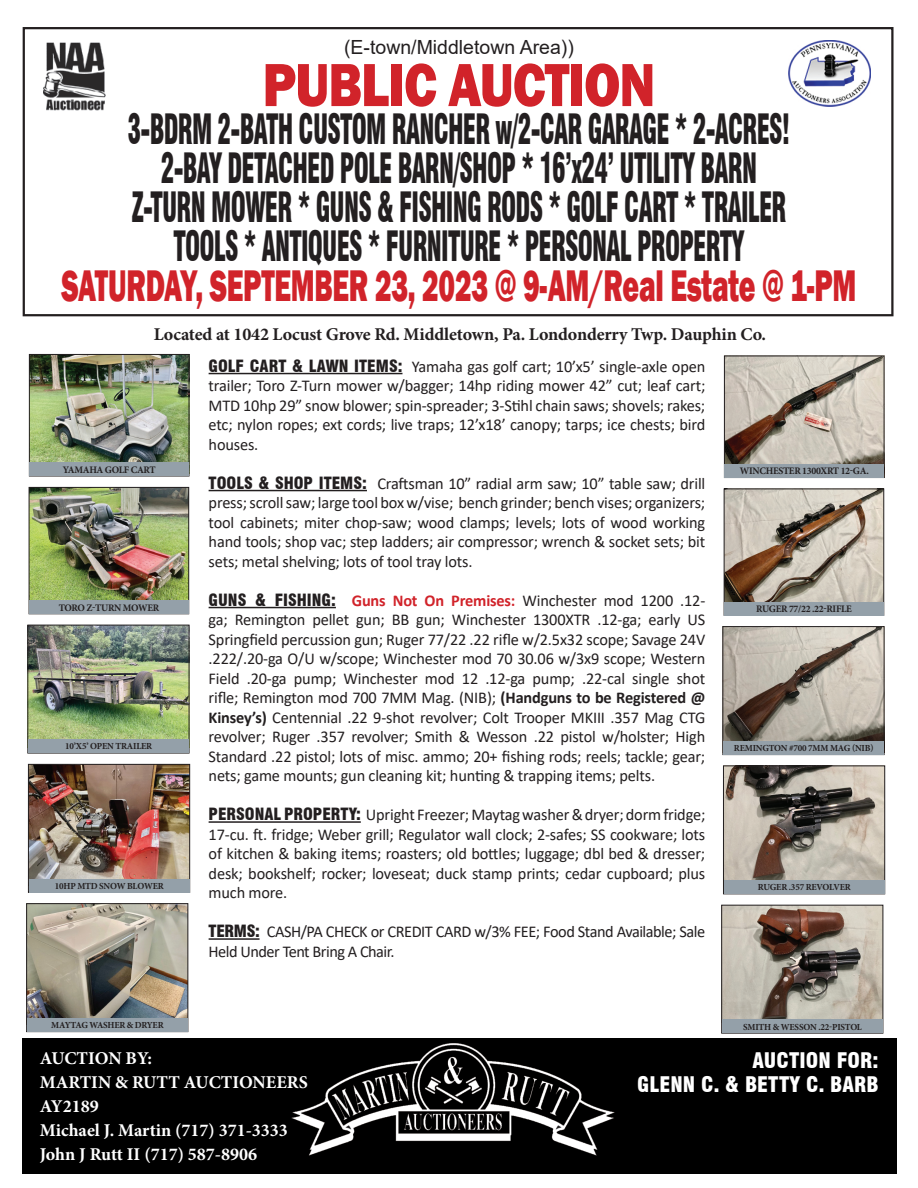
<style>
.page{position:relative;width:918px;height:1188px;background:#fff}
.page>*{position:absolute;margin:0;border:0;box-sizing:border-box;transform-origin:0 0}
.t1{font:800 63px "Franklin Gothic";letter-spacing:-.02em;color:#d1232a;scale:.83 1}
.t2{font:800 45.6px "Franklin Gothic";letter-spacing:-.01em;color:#d1232a;scale:.63 1}
.t3{font:900 condensed 40.8px/39px "Swiss 721 BT";letter-spacing:-.03em;color:#231f20;text-align:center;scale:.62 1}
.t4{font:900 condensed 21px/24px "Swiss 721 BT";letter-spacing:.005em;color:#fff;text-align:right}
.t5{font:19.5px "Arial";color:#231f20}
.t6{font:700 18px/24px "Minion Pro";color:#fff}
.t7{font:700 18px "Minion Pro";letter-spacing:-.01em;color:#231f20}
.t8{font:16.5px/19.5px "Calibri";letter-spacing:-.01em;color:#231f20;text-align:justify}
.t9{font:16.5px/19.5px "Calibri";letter-spacing:-.03em;color:#231f20}
.t10{font:700 10.05px "Minion Pro";letter-spacing:-.03em;color:#231f20}
.t11{font:700 9.3px "Minion Pro";letter-spacing:-.02em;color:#231f20}
.s1{font-family:"Swiss 721 BT";font-weight:900;font-stretch:condensed}
.s2{font-weight:700;color:#d1232a}
.s3{font-weight:700}
</style>
<div class="page">
<hr style="left:209px;top:373px;width:193px;height:1px;background:#231f20">
<hr style="left:209px;top:490px;width:158px;height:1px;background:#231f20">
<hr style="left:209px;top:607px;width:127px;height:1px;background:#231f20">
<hr style="left:209px;top:821px;width:152px;height:2px;background:#231f20">
<hr style="left:209px;top:938px;width:51px;height:2px;background:#231f20">
<img style="left:23px;top:1038px;width:873px;height:135px">
<img style="left:788px;top:40px;width:83px;height:67px">
<img style="left:43px;top:42px;width:63px;height:69px">
<div style="left:23px;top:27px;width:871px;height:289px;border:2px solid #231f20"></div>
<img style="left:726px;top:358px;width:156px;height:106px">
<div style="left:724px;top:356px;width:160px;height:122px;border:1px solid #231f20"></div>
<div style="left:725px;top:464px;width:159px;height:14px;background:#94a0a9"></div>
<img style="left:726px;top:491px;width:156px;height:111px">
<div style="left:724px;top:489px;width:160px;height:127px;border:1px solid #231f20"></div>
<div style="left:724px;top:602px;width:160px;height:13px;background:#94a0a9"></div>
<img style="left:725px;top:628px;width:157px;height:113px">
<div style="left:723px;top:626px;width:161px;height:129px;border:1px solid #231f20"></div>
<div style="left:723px;top:741px;width:161px;height:14px;background:#94a0a9"></div>
<img style="left:725px;top:768px;width:158px;height:112px">
<div style="left:723px;top:766px;width:162px;height:128px;border:1px solid #231f20"></div>
<div style="left:724px;top:880px;width:160px;height:14px;background:#94a0a9"></div>
<img style="left:723px;top:907px;width:158px;height:113px">
<div style="left:721px;top:905px;width:162px;height:128px;border:1px solid #231f20"></div>
<div style="left:722px;top:1020px;width:161px;height:13px;background:#94a0a9"></div>
<img style="left:31px;top:356px;width:156px;height:107px">
<div style="left:29px;top:354px;width:160px;height:122px;border:1px solid #231f20"></div>
<div style="left:30px;top:463px;width:159px;height:13px;background:#94a0a9"></div>
<img style="left:31px;top:489px;width:156px;height:111px">
<div style="left:29px;top:487px;width:160px;height:127px;border:1px solid #231f20"></div>
<div style="left:29px;top:600px;width:160px;height:14px;background:#94a0a9"></div>
<img style="left:30px;top:627px;width:157px;height:113px">
<div style="left:28px;top:625px;width:161px;height:128px;border:1px solid #231f20"></div>
<div style="left:28px;top:740px;width:161px;height:13px;background:#94a0a9"></div>
<img style="left:30px;top:766px;width:158px;height:113px">
<div style="left:28px;top:764px;width:162px;height:129px;border:1px solid #231f20"></div>
<div style="left:29px;top:879px;width:160px;height:13px;background:#94a0a9"></div>
<img style="left:28px;top:905px;width:158px;height:113px">
<div style="left:26px;top:903px;width:162px;height:129px;border:1px solid #231f20"></div>
<div style="left:27px;top:1018px;width:161px;height:14px;background:#94a0a9"></div>
<p class="t5" style="left:344px;top:34px;width:231px">(E-town/Middletown Area))</p>
<h1 class="t1" style="left:263px;top:44px;width:475px">PUBLIC AUCTION</h1>
<h3 class="t3" style="left:128px;top:109px;width:1070px">3-BDRM 2-BATH CUSTOM RANCHER w/2-CAR GARAGE * 2-ACRES!<br>2-BAY DETACHED POLE BARN/SHOP * 16’x24’ UTILITY BARN Z-TURN MOWER * GUNS &amp; FISHING RODS * GOLF CART * TRAILER TOOLS * ANTIQUES * FURNITURE * PERSONAL PROPERTY</h3>
<h2 class="t2" style="left:61px;top:256px;width:1264px">SATURDAY, SEPTEMBER 23, 2023 @ 9-AM/Real Estate @ 1-PM</h2>
<p class="t7" style="left:154px;top:322px;width:614px">Located at 1042 Locust Grove Rd. Middletown, Pa. Londonderry Twp. Dauphin Co.</p>
<p class="t10" style="left:63px;top:463px;width:94px">YAMAHA GOLF CART</p>
<p class="t10" style="left:59px;top:600px;width:102px">TORO Z-TURN MOWER</p>
<p class="t11" style="left:65px;top:740px;width:89px">10’X5’ OPEN TRAILER</p>
<p class="t11" style="left:55px;top:879px;width:111px">10HP MTD SNOW BLOWER</p>
<p class="t8" style="left:209px;top:356px;width:498px"><span class="s1">GOLF CART &amp; LAWN ITEMS:</span> Yamaha gas golf cart; 10’x5’ single-axle open trailer; Toro Z-Turn mower w/bagger; 14hp riding mower 42” cut; leaf cart; MTD 10hp 29” snow blower; spin-spreader; 3-Stihl chain saws; shovels; rakes; etc; nylon ropes; ext cords; live traps; 12’x18’ canopy; tarps; ice chests; bird houses.</p>
<p class="t8" style="left:209px;top:473px;width:498px"><span class="s1">TOOLS &amp; SHOP ITEMS:</span> Craftsman 10” radial arm saw; 10” table saw; drill press; scroll saw; large tool box w/vise; bench grinder; bench vises; organizers; tool cabinets; miter chop-saw; wood clamps; levels; lots of wood working hand tools; shop vac; step ladders; air compressor; wrench &amp; socket sets; bit sets; metal shelving; lots of tool tray lots.</p>
<p class="t8" style="left:209px;top:590px;width:498px"><span class="s1">GUNS &amp; FISHING:</span> <span class="s2">Guns Not On Premises:</span> Winchester mod 1200 .12- ga; Remington pellet gun; BB gun; Winchester 1300XTR .12-ga; early US Springfield percussion gun; Ruger 77/22 .22 rifle w/2.5x32 scope; Savage 24V .222/.20-ga O/U w/scope; Winchester mod 70 30.06 w/3x9 scope; Western Field .20-ga pump; Winchester mod 12 .12-ga pump; .22-cal single shot rifle; Remington mod 700 7MM Mag. (NIB); <span class="s3">(Handguns to be Registered @ Kinsey’s)</span> Centennial .22 9-shot revolver; Colt Trooper MKIII .357 Mag CTG revolver; Ruger .357 revolver; Smith &amp; Wesson .22 pistol w/holster; High Standard .22 pistol; lots of misc. ammo; 20+ fishing rods; reels; tackle; gear; nets; game mounts; gun cleaning kit; hunting &amp; trapping items; pelts.</p>
<p class="t8" style="left:209px;top:805px;width:498px"><span class="s1">PERSONAL PROPERTY:</span> Upright Freezer; Maytag washer &amp; dryer; dorm fridge; 17-cu. ft. fridge; Weber grill; Regulator wall clock; 2-safes; SS cookware; lots of kitchen &amp; baking items; roasters; old bottles; luggage; dbl bed &amp; dresser; desk; bookshelf; rocker; loveseat; duck stamp prints; cedar cupboard; plus much more.</p>
<p class="t9" style="left:209px;top:922px;width:498px"><span class="s1">TERMS:</span> CASH/PA CHECK or CREDIT CARD w/3% FEE; Food Stand Available; Sale<br>Held Under Tent Bring A Chair.</p>
<p class="t10" style="left:740px;top:464px;width:130px">WINCHESTER 1300XRT 12-GA.</p>
<p class="t10" style="left:756px;top:602px;width:97px">RUGER 77/22 .22-RIFLE</p>
<p class="t11" style="left:734px;top:741px;width:141px">REMINGTON #700 7MM MAG (NIB)</p>
<p class="t11" style="left:758px;top:881px;width:94px">RUGER .357 REVOLVER</p>
<p class="t11" style="left:51px;top:1019px;width:114px">MAYTAG WASHER &amp; DRYER</p>
<p class="t11" style="left:743px;top:1020px;width:120px">SMITH &amp; WESSON .22-PISTOL</p>
<p class="t6" style="left:40px;top:1046px;width:270px">AUCTION BY:<br>MARTIN &amp; RUTT AUCTIONEERS<br>AY2189<br>Michael J. Martin (717) 371-3333<br>John J Rutt II (717) 587-8906</p>
<p class="t4" style="left:637px;top:1049px;width:243px">AUCTION FOR:<br>GLENN C. &amp; BETTY C. BARB</p>
</div>
